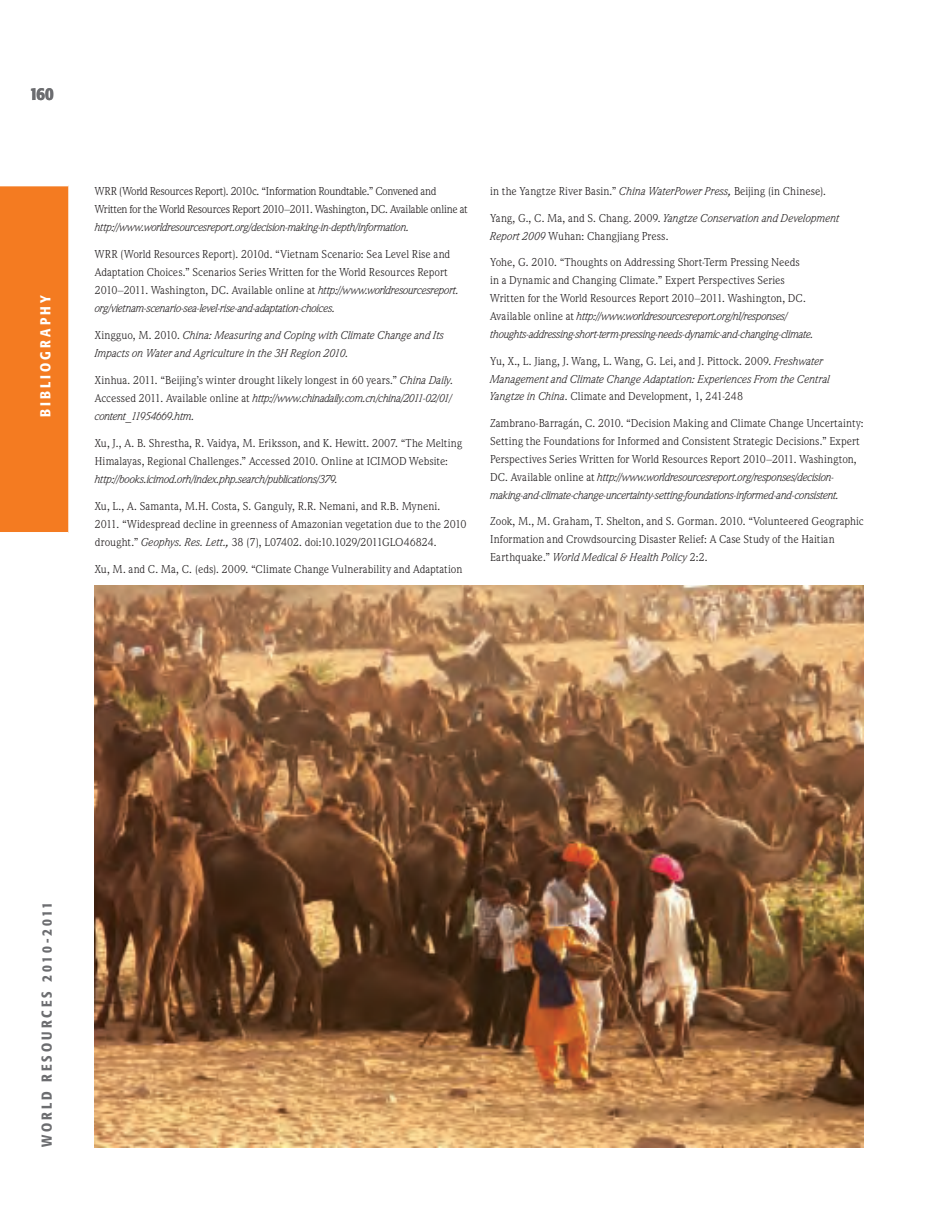
<style>
.page{position:relative;width:945px;height:1215px;background:#fff}
.page>*{position:absolute;margin:0;border:0;box-sizing:border-box;transform-origin:0 0}
.t1{font:500 condensed 18px "Formata";color:#6c6d70}
.t2{font:500 condensed 14.25px "Formata";letter-spacing:.21em;color:#6c6d70}
.t3{font:500 condensed 14.25px "Formata";letter-spacing:.215em;color:#fff}
.t4{font:11.7px/18px "Weidemann IT Cby BT";letter-spacing:-.005em;color:#231f20}
.t5{font:italic 11.7px/17.7px "Weidemann IT Cby BT";letter-spacing:-.015em;color:#231f20}
.t6{font:11.7px/18px "Weidemann IT Cby BT";letter-spacing:-.04em;color:#231f20}
.t7{font:italic 11.7px "Weidemann IT Cby BT";letter-spacing:-.035em;color:#231f20}
.t8{font:italic 11.7px "Weidemann IT Cby BT";letter-spacing:-.04em;color:#231f20}
.s1{font-style:italic}
.s2{font-style:normal}
</style>
<div class="page">
<div style="left:0;top:185px;width:69px;height:348px;background:#f47b21"></div>
<img style="left:94px;top:586px;width:770px;height:562px">
<h1 class="t1" style="left:29px;top:82px;width:26px">160</h1>
<p class="t3" style="left:37px;top:417px;width:123px;rotate:-90deg">Bibliography</p>
<p class="t6" style="left:95px;top:182px;width:374px">WRR (World Resources Report). 2010c. “Information Roundtable.” Convened and<br>Written for the World Resources Report 2010–2011. Washington, DC. Available online at</p>
<p class="t7" style="left:95px;top:220px;width:316px">http://www.worldresourcesreport.org/decision-making-in-depth/information.</p>
<p class="t4" style="left:95px;top:245px;width:366px">WRR (World Resources Report). 2010d. “Vietnam Scenario: Sea Level Rise and Adaptation Choices.” Scenarios Series Written for the World Resources Report 2010–2011. Washington, DC. Available online at <span class="s1">http://www.worldresourcesreport. org/vietnam-scenario-sea-level-rise-and-adaptation-choices.</span></p>
<p class="t5" style="left:95px;top:326px;width:351px"><span class="s2">Xingguo, M. 2010.</span> China: Measuring and Coping with Climate Change and Its<br>Impacts on Water and Agriculture in the 3H Region 2010.</p>
<p class="t4" style="left:95px;top:371px;width:360px">Xinhua. 2011. “Beijing’s winter drought likely longest in 60 years.” <span class="s1">China Daily.<br></span>Accessed 2011. Available online at <span class="s1">http://www.chinadaily.com.cn/china/2011-02/01/ content_11954669.htm.</span></p>
<p class="t4" style="left:95px;top:434px;width:369px">Xu, J., A. B. Shrestha, R. Vaidya, M. Eriksson, and K. Hewitt. 2007. “The Melting<br>Himalayas, Regional Challenges.” Accessed 2010. Online at ICIMOD Website:</p>
<p class="t8" style="left:95px;top:472px;width:245px">http://books.icimod.orh/index.php.search/publications/379.</p>
<p class="t4" style="left:95px;top:497px;width:373px">Xu, L., A. Samanta, M.H. Costa, S. Ganguly, R.R. Nemani, and R.B. Myneni.<br>2011. “Widespread decline in greenness of Amazonian vegetation due to the 2010 drought.” <span class="s1">Geophys. Res. Lett.,</span> 38 (7), L07402. doi:10.1029/2011GLO46824.</p>
<p class="t4" style="left:95px;top:560px;width:369px">Xu, M. and C. Ma, C. (eds). 2009. “Climate Change Vulnerability and Adaptation</p>
<p class="t4" style="left:490px;top:182px;width:338px">in the Yangtze River Basin.” <span class="s1">China WaterPower Press,</span> Beijing (in Chinese).</p>
<p class="t4" style="left:490px;top:209px;width:351px">Yang, G., C. Ma, and S. Chang. 2009. <span class="s1">Yangtze Conservation and Development<br>Report 2009</span> Wuhan: Changjiang Press.</p>
<p class="t4" style="left:490px;top:253px;width:325px">Yohe, G. 2010. “Thoughts on Addressing Short-Term Pressing Needs<br>in a Dynamic and Changing Climate.” Expert Perspectives Series Written for the World Resources Report 2010–2011. Washington, DC.<br>Available online at <span class="s1">http://www.worldresourcesreport.org/nl/responses/ thoughts-addressing-short-term-pressing-needs-dynamic-and-changing-climate.</span></p>
<p class="t5" style="left:490px;top:352px;width:342px"><span class="s2">Yu, X., L. Jiang, J. Wang, L. Wang, G. Lei, and J. Pittock. 2009.</span> Freshwater<br>Management and Climate Change Adaptation: Experiences From the Central<br>Yangtze in China<span class="s2">. Climate and Development, 1, 241-248</span></p>
<p class="t4" style="left:490px;top:414px;width:375px">Zambrano-Barragán, C. 2010. “Decision Making and Climate Change Uncertainty:<br>Setting the Foundations for Informed and Consistent Strategic Decisions.” Expert Perspectives Series Written for World Resources Report 2010–2011. Washington, DC. Available online at <span class="s1">http://www.worldresourcesreport.org/responses/decision&shy;making-and-climate-change-uncertainty-setting-foundations-informed-and-consistent.</span></p>
<p class="t4" style="left:490px;top:512px;width:375px">Zook, M., M. Graham, T. Shelton, and S. Gorman. 2010. “Volunteered Geographic<br>Information and Crowdsourcing Disaster Relief: A Case Study of the Haitian<br>Earthquake.” <span class="s1">World Medical &amp; Health Policy</span> 2:2.</p>
<p class="t2" style="left:38px;top:1147px;width:247px;rotate:-90deg">World Resourc es 2010-2011</p>
</div>
